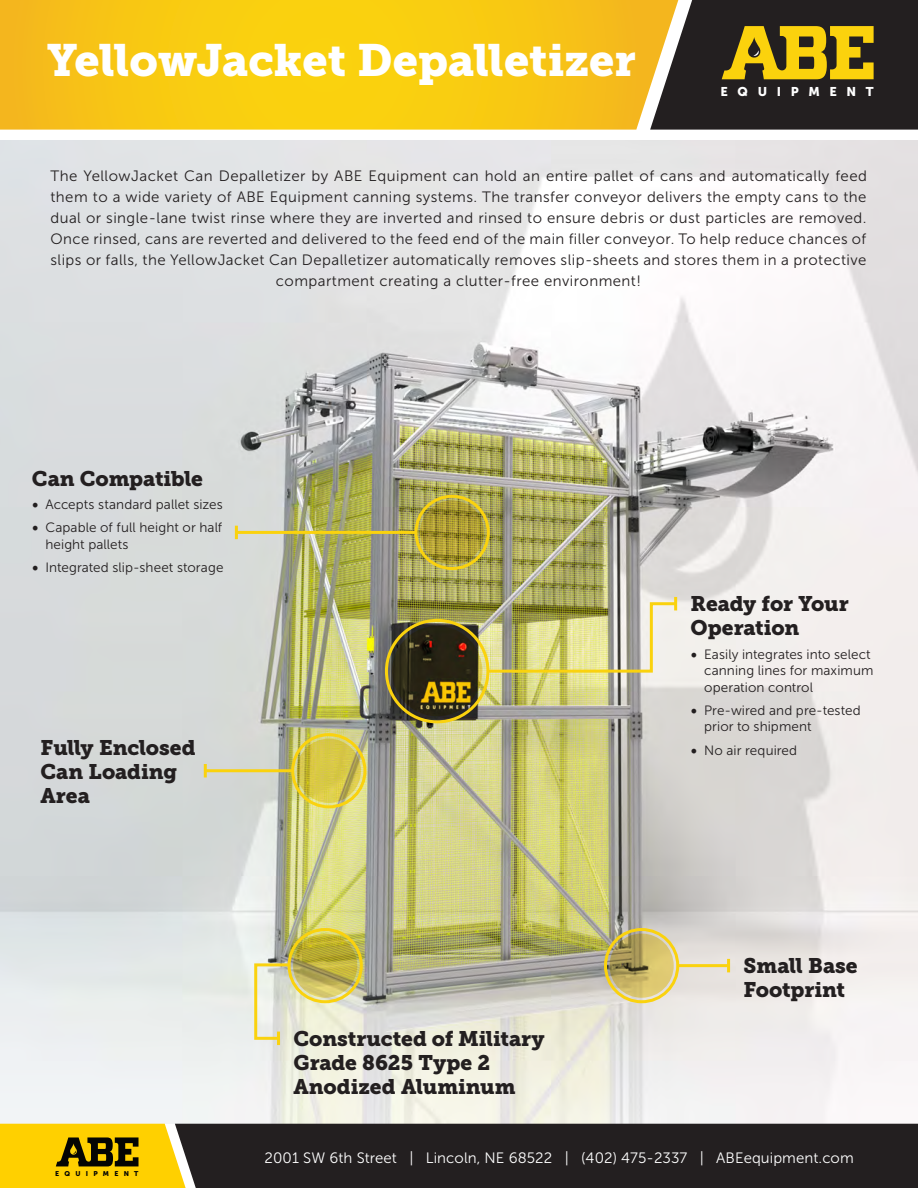
<style>
.page{position:relative;width:918px;height:1188px;background:#fff}
.page>*{position:absolute;margin:0;border:0;box-sizing:border-box;transform-origin:0 0}
.t1{font:45px "Museo Slab 900";color:#fff}
.t2{font:21px/24px "Museo Slab 900";letter-spacing:-.005em;color:#231f20}
.Body_Primary{font:15px/21px "Museo Sans 300";letter-spacing:.03em;color:#231f20;text-align:center}
.t3{font:15px "Museo Sans 300";letter-spacing:.005em;color:#fff}
.t4{font:13.5px/16.5px "Museo Sans 300";letter-spacing:.005em;color:#231f20}
.t5{font:12.6px "Museo Sans 900";letter-spacing:.76em;color:#fff}
.t6{font:6.9px "Museo Sans 900";letter-spacing:.76em;color:#040503}
.s1{font-family:"Minion Pro";font-size:18px}
</style>
<div class="page">
<img style="left:0;top:140px;width:918px;height:984px">
<svg style="left:297px;top:739px;width:64px;height:64px;background:#d1c246"></svg>
<div style="left:291px;top:733px;width:75px;height:75px;border:3px solid #fad20e;border-radius:50%"></div>
<svg style="left:293px;top:934px;width:64px;height:64px;background:#bcaf45"></svg>
<div style="left:288px;top:928px;width:75px;height:75px;border:3px solid #fad20e;border-radius:50%"></div>
<svg style="left:392px;top:626px;width:90px;height:90px;background:#433814"></svg>
<div style="left:385px;top:619px;width:104px;height:104px;border:3px solid #fad20e;border-radius:50%"></div>
<svg style="left:610px;top:934px;width:64px;height:64px;background:#bfad63"></svg>
<div style="left:604px;top:928px;width:75px;height:75px;border:3px solid #fad20e;border-radius:50%"></div>
<svg style="left:420px;top:500px;width:64px;height:65px;background:#a3932f"></svg>
<div style="left:415px;top:495px;width:75px;height:75px;border:3px solid #fad20e;border-radius:50%"></div>
<hr style="left:678px;top:964px;width:51px;height:3px;background:#fad20e">
<svg style="left:727px;top:959px;width:3px;height:13px"></svg>
<svg style="left:253px;top:962px;width:39px;height:83px;background:#e5e2be"></svg>
<hr style="left:205px;top:769px;width:88px;height:3px;background:#fad20e">
<hr style="left:204px;top:764px;width:3px;height:14px;background:#fad20e">
<hr style="left:236px;top:531px;width:180px;height:3px;background:#fad20e">
<svg style="left:235px;top:526px;width:3px;height:13px"></svg>
<img style="left:485px;top:597px;width:194px;height:77px">
<svg style="left:0;top:0;width:650px;height:130px;background:#f8c815"></svg>
<svg style="left:650px;top:0;width:268px;height:130px;background:#544928"></svg>
<div style="left:194px;top:1124px;width:724px;height:64px;background:#231f20"></div>
<svg style="left:0;top:1124px;width:194px;height:64px;background:#d7b20f"></svg>
<p class="t1" style="left:47px;top:35px;width:591px">YellowJacket Depalletizer</p>
<p class="t5" style="left:721px;top:85px;width:155px">EQUIPMENT</p>
<p class="Body_Primary" style="left:50px;top:165px;width:818px">The YellowJacket Can Depalletizer by ABE Equipment can hold an entire pallet of cans and automatically feed them to a wide variety of ABE Equipment canning systems. The transfer conveyor delivers the empty cans to the dual or single-lane twist rinse where they are inverted and rinsed to ensure debris or dust particles are removed.<br>Once rinsed, cans are reverted and delivered to the feed end of the main filler conveyor. To help reduce chances of slips or falls, the YellowJacket Can Depalletizer automatically removes slip-sheets and stores them in a protective compartment creating a clutter-free environment!</p>
<p class="t2" style="left:32px;top:466px;width:173px">Can Compatible</p>
<p class="t4" style="left:32px;top:496px;width:192px"><span class="s1">•</span> Accepts standard pallet sizes</p>
<p class="t4" style="left:45px;top:519px;width:178px;text-indent:-14px"><span class="s1">•</span> Capable of full height or half height pallets</p>
<p class="t4" style="left:32px;top:559px;width:193px"><span class="s1">•</span> Integrated slip-sheet storage</p>
<p class="t2" style="left:40px;top:735px;width:157px">Fully Enclosed<br>Can Loading<br>Area</p>
<p class="t2" style="left:691px;top:592px;width:160px">Ready for Your<br>Operation</p>
<p class="t4" style="left:704px;top:646px;width:171px;text-indent:-14px"><span class="s1">•</span> Easily integrates into select canning lines for maximum operation control</p>
<p class="t4" style="left:704px;top:702px;width:158px;text-indent:-14px"><span class="s1">•</span> Pre-wired and pre-tested prior to shipment</p>
<p class="t4" style="left:691px;top:742px;width:108px"><span class="s1">•</span> No air required</p>
<p class="t6" style="left:55px;top:1169px;width:85px">EQUIPMENT</p>
<p class="t2" style="left:294px;top:1027px;width:253px">Constructed of Military<br>Grade 8625 Type 2<br>Anodized Aluminum</p>
<p class="t2" style="left:744px;top:954px;width:116px">Small Base<br>Footprint</p>
<p class="t3" style="left:265px;top:1149px;width:591px">2001 SW 6th Street | Lincoln, NE 68522 | (402) 475-2337 | ABEequipment.com</p>
</div>
